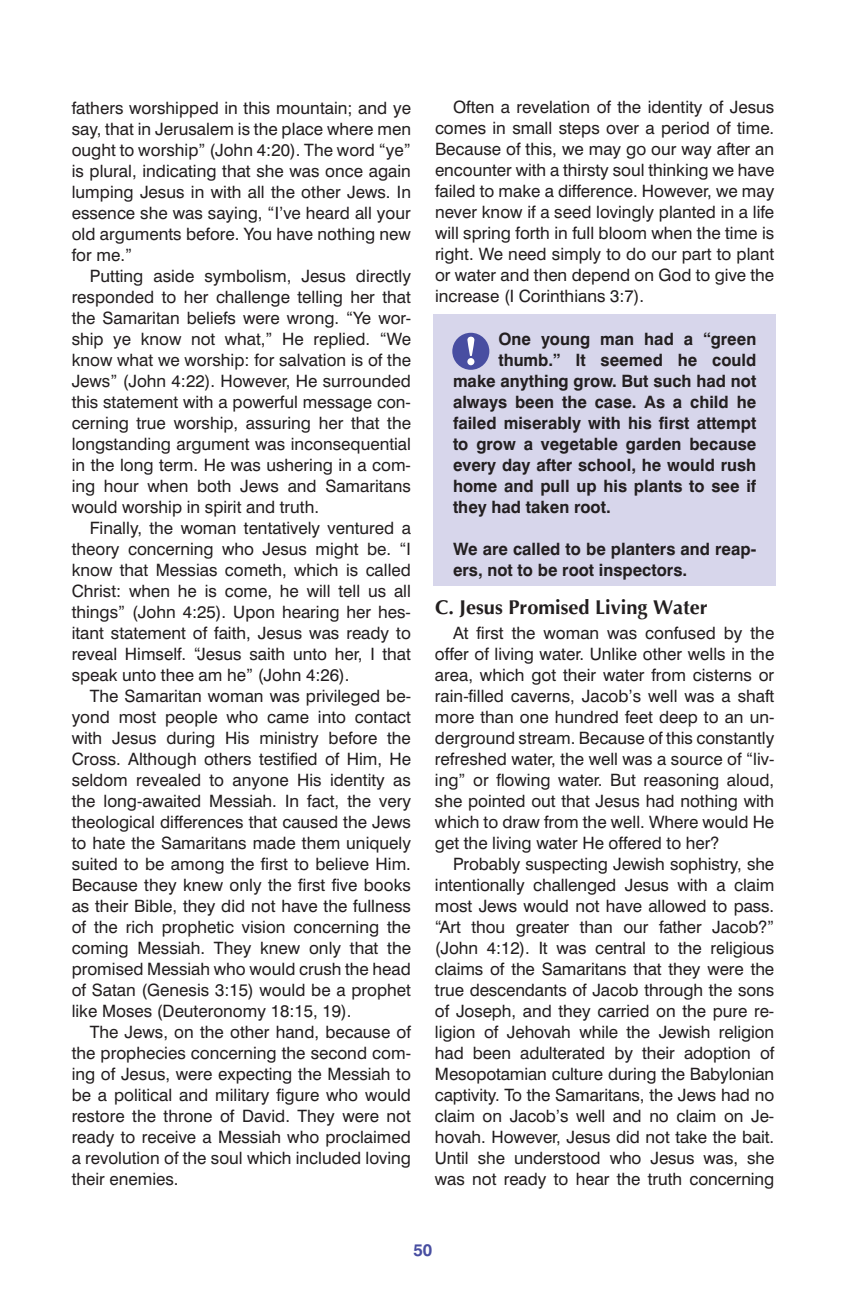
<style>
.page{position:relative;width:864px;height:1296px;background:#fff}
.page>*{position:absolute;margin:0;border:0;box-sizing:border-box;transform-origin:0 0}
.t1{font:700 20px "Optima";color:#231f20}
.t2{font:17px/21px "Swiss 721 BT";color:#231f20;text-align:justify}
.t3{font:700 17px/21px "Swiss 721 BT";color:#231f20}
.t4{font:700 17px "Swiss 721 BT";color:#484ea1}
</style>
<div class="page">
<div style="left:433px;top:314px;width:342px;height:272px;background:#d7d6eb"></div>
<div style="left:452px;top:333px;width:37px;height:37px;background:#484ea1;border-radius:50%"></div>
<svg style="left:467px;top:336px;width:7px;height:29px"></svg>
<p class="t2" style="left:72px;top:97px;width:341px">fathers worshipped in this mountain; and ye say, that in Jerusalem is the place where men ought to worship” (John 4:20). The word “ye” is plural, indicating that she was once again lumping Jesus in with all the other Jews. In essence she was saying, “I’ve heard all your old arguments before. You have nothing new for me. ”</p>
<p class="t2" style="left:72px;top:265px;width:341px;text-indent:18px">Putting aside symbolism, Jesus directly responded to her challenge telling her that the Samaritan beliefs were wrong. “Ye wor&shy;ship ye know not what,” He replied. “We know what we worship: for salvation is of the Jews” (John 4:22). However, He surrounded this statement with a powerful message con&shy;cerning true worship, assuring her that the longstanding argument was inconsequential in the long term. He was ushering in a com&shy;ing hour when both Jews and Samaritans would worship in spirit and truth.</p>
<p class="t2" style="left:72px;top:517px;width:341px;text-indent:18px">Finally, the woman tentatively ventured a theory concerning who Jesus might be. “I know that Messias cometh, which is called Christ: when he is come, he will tell us all things” (John 4:25). Upon hearing her hes&shy;itant statement of faith, Jesus was ready to reveal Himself. “Jesus saith unto her, I that speak unto thee am he” (John 4:26).</p>
<p class="t2" style="left:72px;top:685px;width:341px;text-align:left;text-indent:18px">The Samaritan woman was privileged be&shy;yond most people who came into contact with Jesus during His ministry before the Cross. Although others testified of Him, He seldom revealed to anyone His identity as the long-awaited Messiah. In fact, the very theological differences that caused the Jews to hate the Samaritans made them uniquely suited to be among the first to believe Him.<br>Because they knew only the first five books as their Bible, they did not have the fullness of the rich prophetic vision concerning the coming Messiah. They knew only that the promised Messiah who would crush the head of Satan (Genesis 3:15) would be a prophet like Moses (Deuteronomy 18:15, 19).</p>
<p class="t2" style="left:72px;top:1021px;width:341px;text-indent:18px">The Jews, on the other hand, because of the prophecies concerning the second com&shy;ing of Jesus, were expecting the Messiah to be a political and military figure who would restore the throne of David. They were not ready to receive a Messiah who proclaimed a revolution of the soul which included loving their enemies.</p>
<p class="t2" style="left:435px;top:97px;width:341px;text-align:left;text-indent:18px">Often a revelation of the identity of Jesus comes in small steps over a period of time.<br>Because of this, we may go our way after an encounter with a thirsty soul thinking we have failed to make a difference. However, we may never know if a seed lovingly planted in a life will spring forth in full bloom when the time is right. We need simply to do our part to plant or water and then depend on God to give the increase (I Corinthians 3:7).</p>
<p class="t3" style="left:498px;top:328px;width:259px">One young man had a “green</p>
<p class="t3" style="left:498px;top:349px;width:259px">thumb.” It seemed he could</p>
<p class="t3" style="left:453px;top:370px;width:305px">make anything grow. But such had not</p>
<p class="t3" style="left:453px;top:391px;width:304px">always been the case. As a child he</p>
<p class="t3" style="left:453px;top:412px;width:305px">failed miserably with his first attempt</p>
<p class="t3" style="left:453px;top:433px;width:305px">to grow a vegetable garden because</p>
<p class="t3" style="left:453px;top:454px;width:304px">every day after school, he would rush</p>
<p class="t3" style="left:453px;top:475px;width:305px">home and pull up his plants to see if</p>
<p class="t3" style="left:453px;top:496px;width:159px">they had taken root.</p>
<p class="t3" style="left:453px;top:538px;width:305px">We are called to be planters and reap&shy;ers, not to be root inspectors.</p>
<p class="t1" style="left:435px;top:595px;width:274px">C. Jesus Promised Living Water</p>
<p class="t2" style="left:435px;top:622px;width:341px;text-indent:18px">At first the woman was confused by the offer of living water. Unlike other wells in the area, which got their water from cisterns or rain-filled caverns, Jacob’s well was a shaft more than one hundred feet deep to an un&shy;derground stream. Because of this constantly refreshed water, the well was a source of “liv&shy;ing” or flowing water. But reasoning aloud, she pointed out that Jesus had nothing with which to draw from the well. Where would He get the living water He offered to her?</p>
<p class="t2" style="left:435px;top:853px;width:341px;text-align:left;text-indent:18px">Probably suspecting Jewish sophistry, she intentionally challenged Jesus with a claim most Jews would not have allowed to pass. “Art thou greater than our father Jacob?” (John 4:12). It was central to the religious claims of the Samaritans that they were the true descendants of Jacob through the sons of Joseph, and they carried on the pure re&shy;ligion of Jehovah while the Jewish religion had been adulterated by their adoption of Mesopotamian culture during the Babylonian captivity. To the Samaritans, the Jews had no claim on Jacob’s well and no claim on Je&shy;hovah. However, Jesus did not take the bait.<br>Until she understood who Jesus was, she was not ready to hear the truth concerning</p>
<p class="t4" style="left:413px;top:1239px;width:20px">50</p>
</div>
